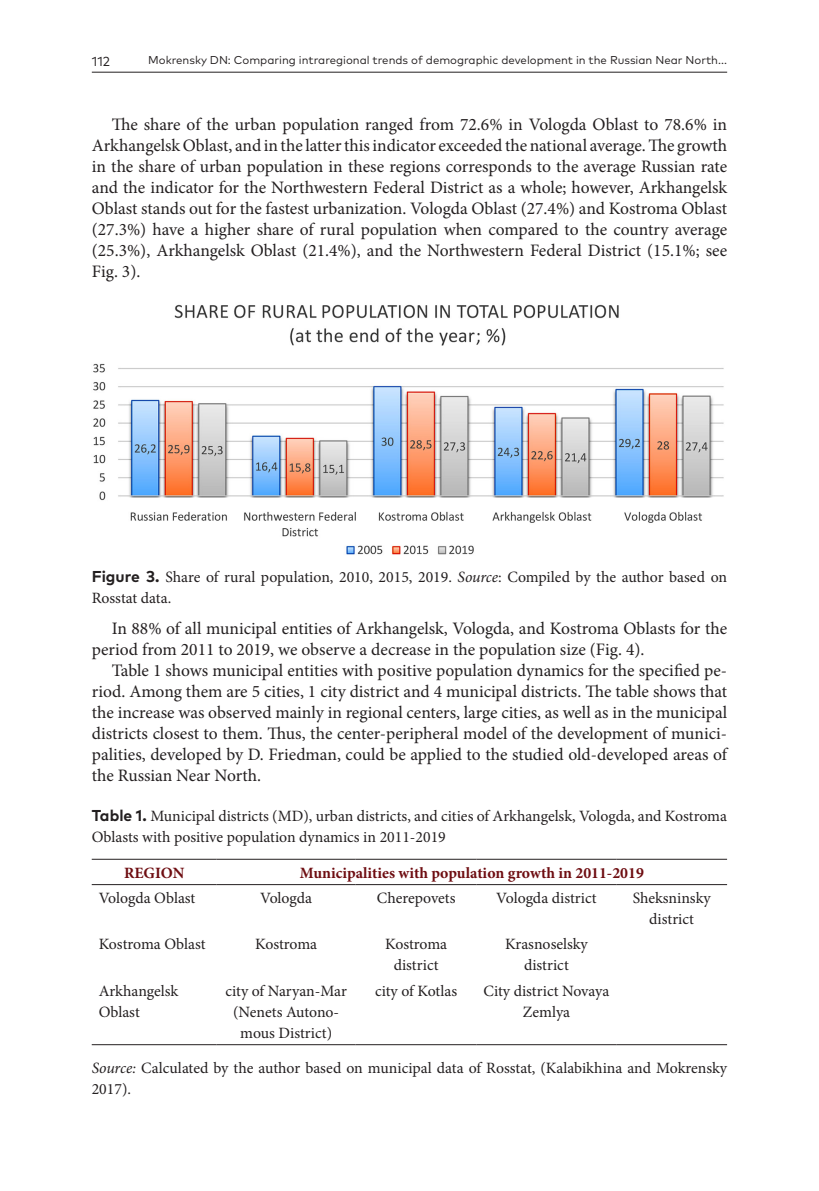
<style>
.page{position:relative;width:819px;height:1191px;background:#fff}
.page>*{position:absolute;margin:0;border:0;box-sizing:border-box;transform-origin:0 0}
.Body_text{font:17.5px/21px "Minion Pro";color:#231f20;text-align:justify}
.Table-text{font:15.75px/21px "Minion Pro";letter-spacing:-.005em;color:#231f20;text-align:center}
.TAB_Caption{font:15.75px/21px "Minion Pro";color:#231f20}
.FIG_Caption{font:15.75px/21px "Minion Pro";color:#231f20}
.Table-foot{font:15.75px/21px "Minion Pro";color:#231f20}
.Table-text-header{font:700 15.75px "Minion Pro";color:#6e0d11}
.t1{font:13.12px "FF Mark Pro";color:#231f20}
.t2{font:11.38px "FF Mark Pro";color:#231f20}
.s1{font-family:"FF Mark Pro";font-weight:700}
.s2{font-style:italic}
</style>
<div class="page">
<hr style="left:92px;top:72px;width:635px;height:1px;background:#231f20">
<img style="left:93px;top:304px;width:631px;height:251px">
<hr style="left:92px;top:859px;width:125px;height:1px;background:#231f20">
<hr style="left:217px;top:859px;width:138px;height:1px;background:#231f20">
<hr style="left:355px;top:859px;width:121px;height:1px;background:#231f20">
<hr style="left:476px;top:859px;width:140px;height:1px;background:#231f20">
<hr style="left:616px;top:859px;width:111px;height:1px;background:#231f20">
<hr style="left:92px;top:884px;width:125px;height:1px;background:#231f20">
<hr style="left:217px;top:884px;width:138px;height:1px;background:#231f20">
<hr style="left:355px;top:884px;width:121px;height:1px;background:#231f20">
<hr style="left:476px;top:884px;width:140px;height:1px;background:#231f20">
<hr style="left:616px;top:884px;width:111px;height:1px;background:#231f20">
<hr style="left:92px;top:1044px;width:125px;height:1px;background:#231f20">
<hr style="left:217px;top:1044px;width:138px;height:1px;background:#231f20">
<hr style="left:355px;top:1044px;width:121px;height:1px;background:#231f20">
<hr style="left:476px;top:1044px;width:140px;height:1px;background:#231f20">
<hr style="left:616px;top:1044px;width:111px;height:1px;background:#231f20">
<p class="t1" style="left:92px;top:51px;width:20px">112</p>
<p class="t2" style="left:148px;top:51px;width:580px">Mokrensky DN: Comparing intraregional trends of demographic development in the Russian Near North...</p>
<p class="Body_text" style="left:92px;top:114px;width:637px;text-indent:20px">The share of the urban population ranged from 72.6% in Vologda Oblast to 78.6% in Arkhangelsk Oblast, and in the latter this indicator exceeded the national average. The growth in the share of urban population in these regions corresponds to the average Russian rate and the indicator for the Northwestern Federal District as a whole; however, Arkhangelsk Oblast stands out for the fastest urbanization. Vologda Oblast (27.4%) and Kostroma Oblast (27.3%) have a higher share of rural population when compared to the country average (25.3%), Arkhangelsk Oblast (21.4%), and the Northwestern Federal District (15.1%; see Fig. 3).</p>
<p class="FIG_Caption" style="left:92px;top:566px;width:637px"><span class="s1">Figure 3.</span> Share of rural population, 2010, 2015, 2019. <span class="s2">Source</span>: Compiled by the author based on<br>Rosstat data.</p>
<p class="Body_text" style="left:92px;top:618px;width:637px;text-indent:20px">In 88% of all municipal entities of Arkhangelsk, Vologda, and Kostroma Oblasts for the period from 2011 to 2019, we observe a decrease in the population size (Fig. 4).</p>
<p class="Body_text" style="left:92px;top:660px;width:637px;text-indent:20px">Table 1 shows municipal entities with positive population dynamics for the specified pe&shy;riod. Among them are 5 cities, 1 city district and 4 municipal districts. The table shows that the increase was observed mainly in regional centers, large cities, as well as in the municipal districts closest to them. Thus, the center-peripheral model of the development of munici&shy;palities, developed by D. Friedman, could be applied to the studied old-developed areas of the Russian Near North.</p>
<p class="TAB_Caption" style="left:92px;top:805px;width:636px"><span class="s1">Table 1.</span> Municipal districts (MD), urban districts, and cities of Arkhangelsk, Vologda, and Kostroma<br>Oblasts with positive population dynamics in 2011-2019</p>
<p class="Table-text-header" style="left:124px;top:861px;width:62px">REGION</p>
<p class="Table-text-header" style="left:300px;top:861px;width:345px">Municipalities with population growth in 2011-2019</p>
<p class="Table-text" style="left:99px;top:887px;width:98px">Vologda Oblast</p>
<p class="Table-text" style="left:260px;top:887px;width:54px">Vologda</p>
<p class="Table-text" style="left:377px;top:887px;width:80px">Cherepovets</p>
<p class="Table-text" style="left:496px;top:887px;width:102px">Vologda district</p>
<p class="Table-text" style="left:632px;top:887px;width:79px">Sheksninsky district</p>
<p class="Table-text" style="left:99px;top:934px;width:108px">Kostroma Oblast</p>
<p class="Table-text" style="left:255px;top:934px;width:64px">Kostroma</p>
<p class="Table-text" style="left:385px;top:934px;width:64px">Kostroma district</p>
<p class="Table-text" style="left:505px;top:934px;width:84px">Krasnoselsky district</p>
<p class="Table-text" style="left:99px;top:980px;width:81px;text-align:left">Arkhangelsk<br>Oblast</p>
<p class="Table-text" style="left:225px;top:980px;width:123px">city of Naryan-Mar (Nenets Autono&shy;mous District)</p>
<p class="Table-text" style="left:375px;top:980px;width:84px">city of Kotlas</p>
<p class="Table-text" style="left:483px;top:980px;width:127px">City district Novaya<br>Zemlya</p>
<p class="Table-foot" style="left:92px;top:1057px;width:637px"><span class="s2">Source:</span> Calculated by the author based on municipal data of Rosstat, (Kalabikhina and Mokrensky<br>2017).</p>
</div>
